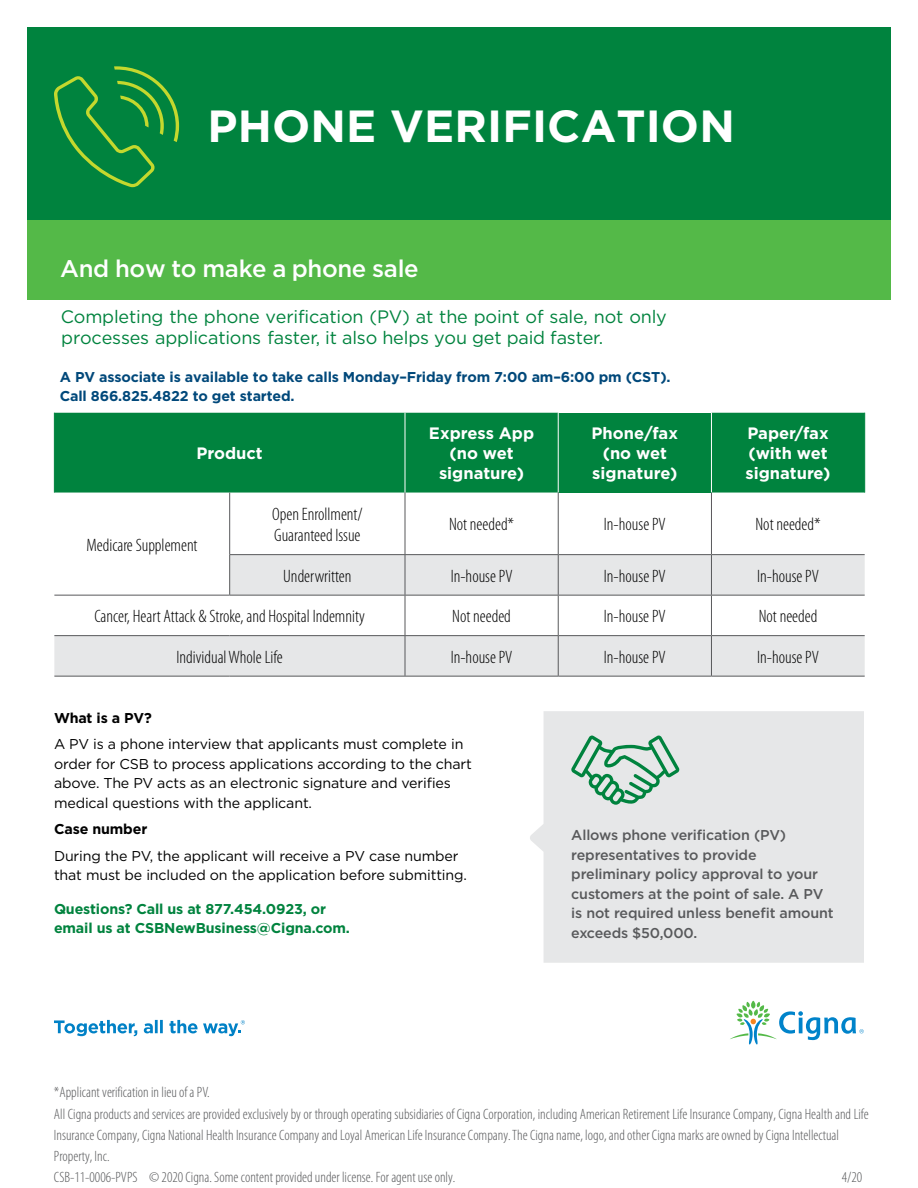
<style>
.page{position:relative;width:918px;height:1188px;background:#fff}
.page>*{position:absolute;margin:0;border:0;box-sizing:border-box;transform-origin:0 0}
.t1{font:700 45px "Gotham";letter-spacing:.005em;color:#fff}
.t2{font:500 24px "Gotham";letter-spacing:-.015em;color:#fff}
.t3{font:300 condensed 18px/21.6px "Myriad Pro";color:#000}
.t4{font:18px/21.1px "Gotham";letter-spacing:-.01em;color:#00833e}
.t5{font:700 16.5px/19.8px "Gotham";color:#fff;text-align:center}
.t6{font:300 condensed 15px/21.1px "Myriad Pro";color:#58595b}
.t7{font:14.25px/19.5px "Gotham";letter-spacing:-.01em;color:#000}
.t8{font:500 14.25px/19.5px "Gotham";letter-spacing:-.01em;color:#58595b}
.t9{font:700 14.25px/19.5px "Gotham";letter-spacing:-.01em;color:#00487a}
.t10{font:700 14.25px/19.5px "Gotham";letter-spacing:-.01em;color:#00833e}
.t11{font:700 14.25px "Gotham";letter-spacing:-.01em;color:#000}
</style>
<div class="page">
<div style="left:27px;top:27px;width:864px;height:245px;background:#00833e"></div>
<div style="left:27px;top:220px;width:864px;height:80px;background:#54b948"></div>
<svg style="left:54px;top:66px;width:125px;height:121px"></svg>
<div style="left:55px;top:413px;width:809px;height:80px;background:#00833e"></div>
<div style="left:558px;top:413px;width:153px;height:80px;background:#00833e"></div>
<svg style="left:54px;top:555px;width:811px;height:121px;fill:#e6e7e8"></svg>
<hr style="left:54px;top:413px;width:1px;height:80px;background:#00833e">
<hr style="left:864px;top:413px;width:1px;height:80px;background:#00833e">
<hr style="left:405px;top:413px;width:1px;height:80px;background:#fff">
<hr style="left:558px;top:413px;width:1px;height:80px;background:#fff">
<hr style="left:711px;top:413px;width:1px;height:80px;background:#fff">
<hr style="left:229px;top:493px;width:1px;height:61px;background:#58595b">
<hr style="left:405px;top:493px;width:1px;height:61px;background:#58595b">
<hr style="left:558px;top:493px;width:1px;height:61px;background:#58595b">
<hr style="left:711px;top:493px;width:1px;height:61px;background:#58595b">
<hr style="left:229px;top:554px;width:176px;height:1px;background:#58595b">
<hr style="left:229px;top:555px;width:1px;height:40px;background:#58595b">
<hr style="left:405px;top:554px;width:153px;height:1px;background:#58595b">
<hr style="left:405px;top:555px;width:1px;height:40px;background:#58595b">
<hr style="left:558px;top:554px;width:153px;height:1px;background:#58595b">
<hr style="left:558px;top:555px;width:1px;height:40px;background:#58595b">
<hr style="left:711px;top:554px;width:154px;height:1px;background:#58595b">
<hr style="left:711px;top:555px;width:1px;height:40px;background:#58595b">
<hr style="left:54px;top:595px;width:176px;height:1px;background:#58595b">
<hr style="left:230px;top:595px;width:175px;height:1px;background:#58595b">
<hr style="left:405px;top:595px;width:153px;height:1px;background:#58595b">
<hr style="left:405px;top:596px;width:1px;height:39px;background:#58595b">
<hr style="left:558px;top:595px;width:153px;height:1px;background:#58595b">
<hr style="left:558px;top:596px;width:1px;height:39px;background:#58595b">
<hr style="left:711px;top:595px;width:154px;height:1px;background:#58595b">
<hr style="left:711px;top:596px;width:1px;height:39px;background:#58595b">
<hr style="left:54px;top:635px;width:176px;height:1px;background:#58595b">
<hr style="left:230px;top:635px;width:175px;height:1px;background:#58595b">
<hr style="left:405px;top:635px;width:153px;height:1px;background:#58595b">
<hr style="left:405px;top:636px;width:1px;height:40px;background:#58595b">
<hr style="left:558px;top:635px;width:153px;height:1px;background:#58595b">
<hr style="left:558px;top:636px;width:1px;height:40px;background:#58595b">
<hr style="left:711px;top:635px;width:154px;height:1px;background:#58595b">
<hr style="left:711px;top:636px;width:1px;height:40px;background:#58595b">
<hr style="left:54px;top:676px;width:176px;height:1px;background:#58595b">
<hr style="left:230px;top:676px;width:175px;height:1px;background:#58595b">
<hr style="left:405px;top:676px;width:153px;height:1px;background:#58595b">
<hr style="left:558px;top:676px;width:153px;height:1px;background:#58595b">
<hr style="left:711px;top:676px;width:154px;height:1px;background:#58595b">
<div style="left:530px;top:711px;width:334px;height:252px;background:#e6e7e8"></div>
<svg style="left:571px;top:736px;width:109px;height:69px;background:#abcdbc"></svg>
<svg style="left:730px;top:1001px;width:134px;height:43px"></svg>
<svg style="left:54px;top:1020px;width:83px;height:16px"></svg>
<svg style="left:144px;top:1020px;width:19px;height:13px"></svg>
<svg style="left:169px;top:1020px;width:76px;height:16px"></svg>
<h1 class="t1" style="left:208px;top:96px;width:529px">PHONE VERIFICATION</h1>
<h2 class="t2" style="left:60px;top:253px;width:360px">And how to make a phone sale</h2>
<p class="t4" style="left:61px;top:305px;width:608px">Completing the phone verification (PV) at the point of sale, not only processes applications faster, it also helps you get paid faster.</p>
<p class="t9" style="left:60px;top:367px;width:612px">A PV associate is available to take calls Monday–Friday from 7:00 am–6:00 pm (CST).<br>Call 866.825.4822 to get started.</p>
<p class="t5" style="left:197px;top:443px;width:68px">Product</p>
<p class="t5" style="left:429px;top:424px;width:107px">Express App (no wet signature)</p>
<p class="t5" style="left:592px;top:424px;width:88px">Phone/fax (no wet signature)</p>
<p class="t5" style="left:746px;top:424px;width:87px;text-align:left">Paper/fax (with wet signature)</p>
<p class="t3" style="left:272px;top:503px;width:92px">Open Enrollment/<br>Guaranteed Issue</p>
<p class="t3" style="left:449px;top:514px;width:67px">Not needed*</p>
<p class="t3" style="left:604px;top:514px;width:63px">In-house PV</p>
<p class="t3" style="left:755px;top:514px;width:67px">Not needed*</p>
<p class="t3" style="left:283px;top:565px;width:70px">Underwritten</p>
<p class="t3" style="left:451px;top:565px;width:63px">In-house PV</p>
<p class="t3" style="left:604px;top:565px;width:63px">In-house PV</p>
<p class="t3" style="left:757px;top:565px;width:63px">In-house PV</p>
<p class="t3" style="left:94px;top:606px;width:272px">Cancer, Heart Attack &amp; Stroke, and Hospital Indemnity</p>
<p class="t3" style="left:452px;top:606px;width:60px">Not needed</p>
<p class="t3" style="left:604px;top:606px;width:63px">In-house PV</p>
<p class="t3" style="left:759px;top:606px;width:60px">Not needed</p>
<p class="t3" style="left:177px;top:646px;width:108px">Individual Whole Life</p>
<p class="t3" style="left:451px;top:646px;width:63px">In-house PV</p>
<p class="t3" style="left:604px;top:646px;width:63px">In-house PV</p>
<p class="t3" style="left:757px;top:646px;width:63px">In-house PV</p>
<p class="t3" style="left:87px;top:534px;width:112px">Medicare Supplement</p>
<p class="t11" style="left:54px;top:708px;width:99px">What is a PV?</p>
<p class="t7" style="left:54px;top:734px;width:419px">A PV is a phone interview that applicants must complete in order for CSB to process applications according to the chart above. The PV acts as an electronic signature and verifies medical questions with the applicant.</p>
<p class="t11" style="left:54px;top:820px;width:95px">Case number</p>
<p class="t7" style="left:54px;top:846px;width:415px">During the PV, the applicant will receive a PV case number that must be included on the application before submitting.</p>
<p class="t10" style="left:54px;top:899px;width:298px">Questions? Call us at 877.454.0923, or email us at CSBNewBusiness@Cigna.com.</p>
<p class="t8" style="left:571px;top:826px;width:264px">Allows phone verification (PV) representatives to provide preliminary policy approval to your customers at the point of sale. A PV is not required unless benefit amount exceeds $50,000.</p>
<p class="t6" style="left:54px;top:1082px;width:816px">*Applicant verification in lieu of a PV.<br>All Cigna products and services are provided exclusively by or through operating subsidiaries of Cigna Corporation, including American Retirement Life Insurance Company, Cigna Health and Life Insurance Company, Cigna National Health Insurance Company and Loyal American Life Insurance Company. The Cigna name, logo, and other Cigna marks are owned by Cigna Intellectual Property, Inc.<br>CSB-11-0006-PVPS © 2020 Cigna. Some content provided under license. For agent use only.</p>
<p class="t6" style="left:842px;top:1167px;width:22px">4/20</p>
</div>
